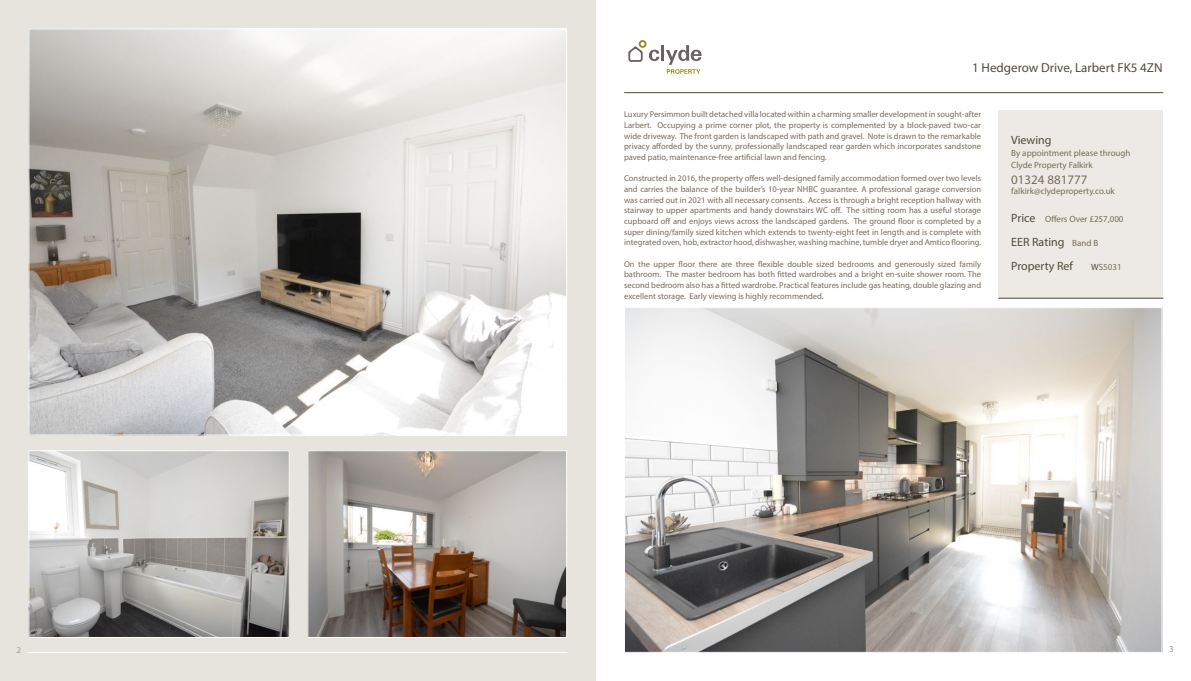
<style>
.page{position:relative;width:1191px;height:681px;background:#fff}
.page>*{position:absolute;margin:0;border:0;box-sizing:border-box;transform-origin:0 0}
.t1{font:13px "Myriad Pro";color:#524b3b}
.t2{font:13px "Myriad Pro";color:#776d56}
.t3{font:12px/24px "Myriad Pro";color:#524b3b}
.t4{font:9px/12px "Myriad Pro";color:#776d56}
.t5{font:9px "Myriad Pro";color:#a29e97}
.t6{font:8.5px/10.7px "Myriad Pro";color:#776d56;text-align:justify}
.s1{font-size:12px;color:#524b3b}
.s2{font-size:9px;color:#776d56}
.s3{color:#524b3b}
</style>
<div class="page">
<div style="left:997px;top:111px;width:165px;height:187px;background:#edeae5"></div>
<div style="left:0;top:0;width:595px;height:680px;background:#e7e3dd"></div>
<img style="left:30px;top:30px;width:535px;height:403px">
<img style="left:30px;top:452px;width:258px;height:183px">
<div style="left:28px;top:450px;width:262px;height:187px;border:1px solid #fff"></div>
<img style="left:309px;top:452px;width:256px;height:183px">
<div style="left:307px;top:450px;width:260px;height:187px;border:1px solid #fff"></div>
<hr style="left:28px;top:651px;width:539px;height:1px;background:#fff">
<div style="left:639px;top:40px;width:7px;height:8px;border:2px solid #978811;border-radius:50%"></div>
<svg style="left:649px;top:50px;width:10px;height:11px"></svg>
<hr style="left:661px;top:45px;width:3px;height:16px;background:#676362">
<svg style="left:666px;top:45px;width:35px;height:29px"></svg>
<svg style="left:628px;top:46px;width:15px;height:16px"></svg>
<img style="left:626px;top:309px;width:534px;height:341px">
<hr style="left:624px;top:92px;width:539px;height:1px;background:#524b3b">
<hr style="left:998px;top:297px;width:165px;height:1px;background:#524b3b">
<h1 class="t1" style="left:972px;top:60px;width:192px">1 Hedgerow Drive, Larbert FK5 4ZN</h1>
<p class="t6" style="left:624px;top:109px;width:358px">Luxury Persimmon built detached villa located within a charming smaller development in sought-after Larbert. Occupying a prime corner plot, the property is complemented by a block-paved two-car wide driveway. The front garden is landscaped with path and gravel. Note is drawn to the remarkable privacy afforded by the sunny, professionally landscaped rear garden which incorporates sandstone paved patio, maintenance-free artificial lawn and fencing.</p>
<p class="t6" style="left:624px;top:173px;width:358px">Constructed in 2016, the property offers well-designed family accommodation formed over two levels and carries the balance of the builder’s 10-year NHBC guarantee. A professional garage conversion was carried out in 2021 with all necessary consents. Access is through a bright reception hallway with stairway to upper apartments and handy downstairs WC off. The sitting room has a useful storage cupboard off and enjoys views across the landscaped gardens. The ground floor is completed by a super dining/family sized kitchen which extends to twenty-eight feet in length and is complete with integrated oven, hob, extractor hood, dishwasher, washing machine, tumble dryer and Amtico flooring.</p>
<p class="t6" style="left:624px;top:258px;width:358px">On the upper floor there are three flexible double sized bedrooms and generously sized family bathroom. The master bedroom has both fitted wardrobes and a bright en-suite shower room. The second bedroom also has a fitted wardrobe. Practical features include gas heating, double glazing and excellent storage. Early viewing is highly recommended.</p>
<h2 class="t3" style="left:1011px;top:128px;width:42px">Viewing</h2>
<p class="t4" style="left:1011px;top:147px;width:121px">By appointment please through<br>Clyde Property Falkirk</p>
<h1 class="t2" style="left:1011px;top:172px;width:78px">01324 881777</h1>
<p class="t4" style="left:1011px;top:185px;width:105px">falkirk@clydeproperty.co.uk</p>
<p class="t4" style="left:1011px;top:212px;width:114px"><span class="s1">Price</span> Offers Over £257,000</p>
<h2 class="t3" style="left:1011px;top:229px;width:88px">EER Rating <span class="s2">Band B<br></span>Property Ref</h2>
<p class="t4" style="left:1091px;top:260px;width:32px"><span class="s3">W</span>S5031</p>
<p class="t5" style="left:17px;top:643px;width:6px">2</p>
<p class="t5" style="left:1169px;top:643px;width:6px">3</p>
</div>
